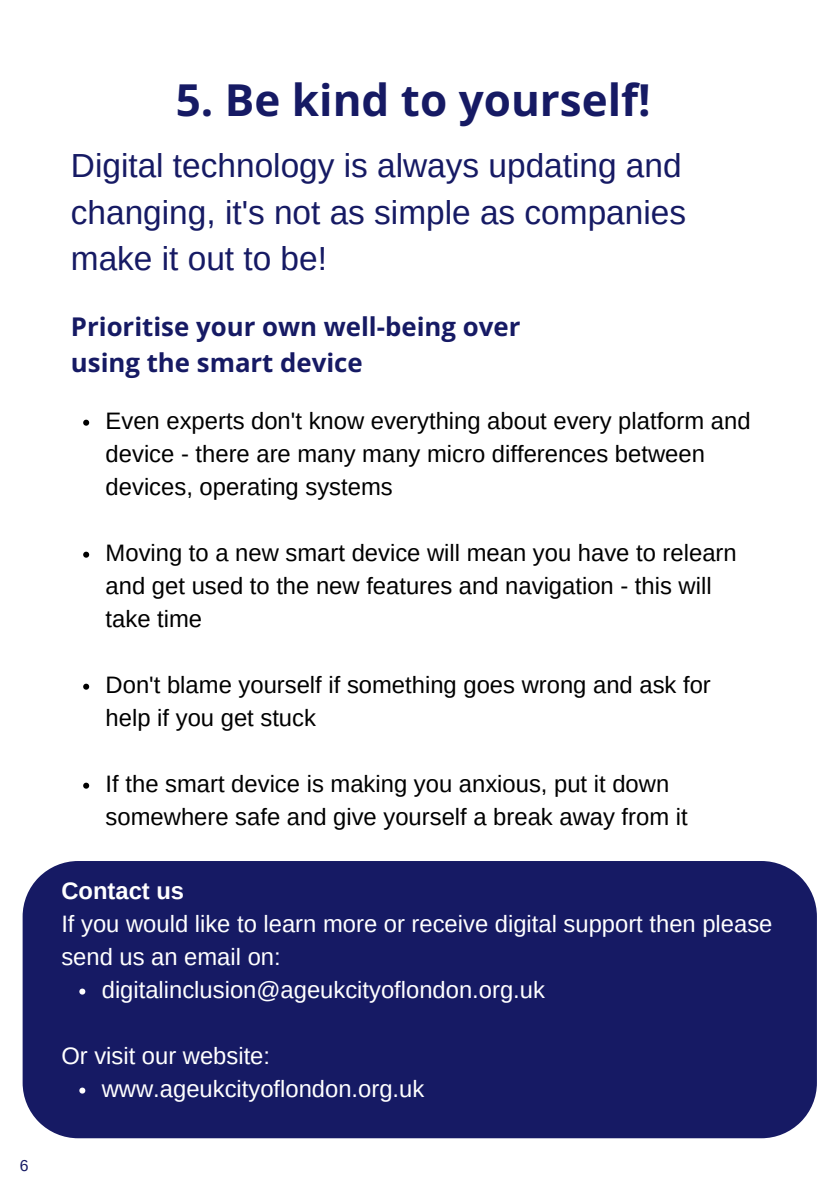
<style>
.page{position:relative;width:839px;height:1191px;background:#fff}
.page>*{position:absolute;margin:0;border:0;box-sizing:border-box;transform-origin:0 0}
.t1{font:700 44px "Open Sans";color:#161a64}
.t2{font:33.4px/46.4px "Arimo";color:#161a64}
.t3{font:700 25.8px/36px "Open Sans";color:#161a64}
.t4{font:23.8px/33px "Arimo";color:#000}
.t5{font:23.8px/33px "Arimo";color:#fff}
.t6{font:700 23.8px "Arimo";color:#fff}
.t7{font:15.8px "Arimo";color:#161a64}
</style>
<div class="page">
<div style="left:23px;top:861px;width:793px;height:277px;background:#161a64"></div>
<svg style="left:79px;top:989px;width:6px;height:6px"></svg>
<svg style="left:79px;top:1088px;width:6px;height:6px"></svg>
<svg style="left:83px;top:420px;width:6px;height:6px"></svg>
<svg style="left:83px;top:552px;width:6px;height:6px"></svg>
<svg style="left:83px;top:684px;width:6px;height:6px"></svg>
<svg style="left:83px;top:783px;width:6px;height:6px"></svg>
<p class="t7" style="left:20px;top:1156px;width:10px">6</p>
<p class="t1" style="left:176px;top:69px;width:476px">5. Be kind to yourself!</p>
<p class="t2" style="left:71px;top:143px;width:616px">Digital technology is always updating and changing, it's not as simple as companies make it out to be!</p>
<p class="t3" style="left:71px;top:308px;width:451px">Prioritise your own well-being over using the smart device</p>
<p class="t4" style="left:106px;top:404px;width:646px">Even experts don't know everything about every platform and device - there are many many micro differences between devices, operating systems</p>
<p class="t4" style="left:106px;top:536px;width:632px">Moving to a new smart device will mean you have to relearn and get used to the new features and navigation - this will take time</p>
<p class="t4" style="left:106px;top:668px;width:606px">Don't blame yourself if something goes wrong and ask for help if you get stuck</p>
<p class="t4" style="left:106px;top:767px;width:583px">If the smart device is making you anxious, put it down somewhere safe and give yourself a break away from it</p>
<h1 class="t6" style="left:61px;top:877px;width:124px">Contact us</h1>
<h2 class="t5" style="left:61px;top:907px;width:712px">If you would like to learn more or receive digital support then please send us an email on:</h2>
<h3 class="t5" style="left:102px;top:973px;width:444px">digitalinclusion@ageukcityoflondon.org.uk</h3>
<p class="t5" style="left:61px;top:1039px;width:210px">Or visit our website:</p>
<p class="t5" style="left:102px;top:1072px;width:324px">www.ageukcityoflondon.org.uk</p>
</div>
